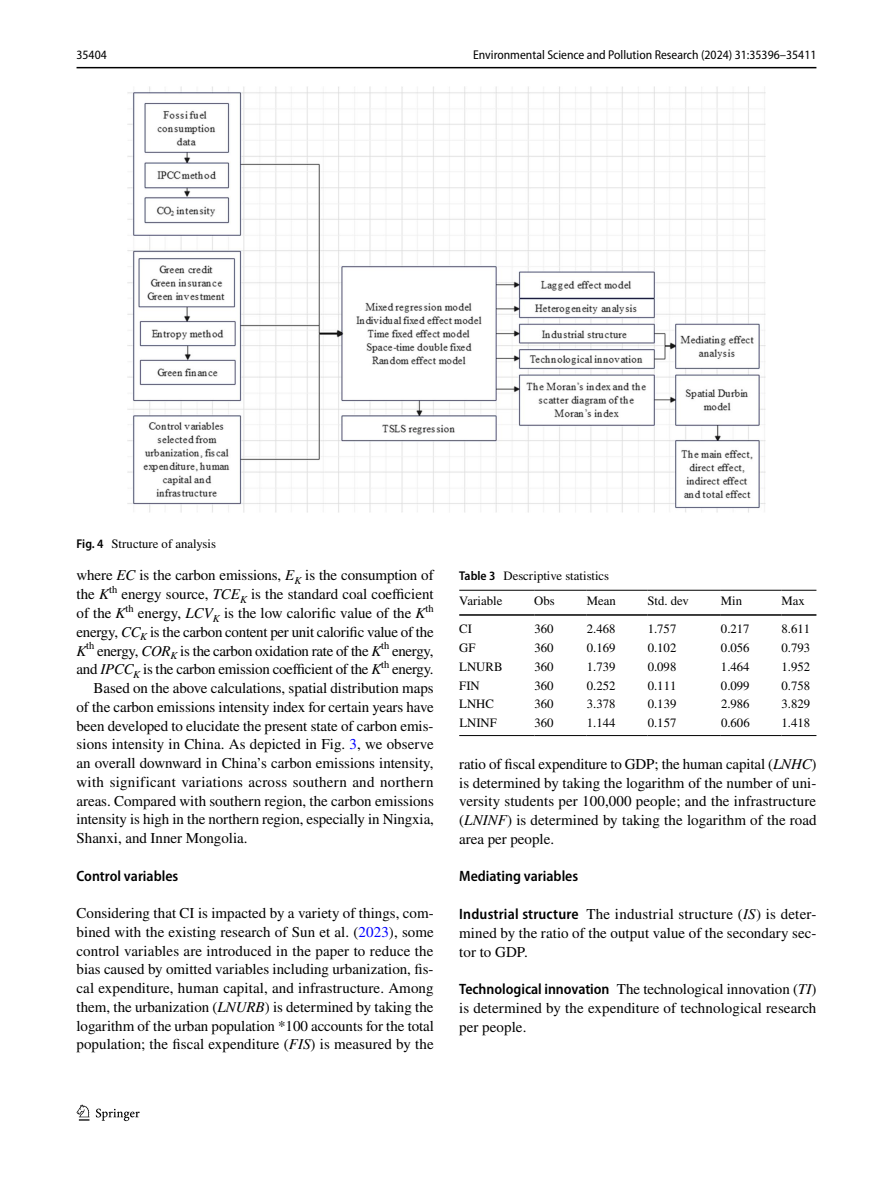
<style>
.page{position:relative;width:893px;height:1187px;background:#fff}
.page>*{position:absolute;margin:0;border:0;box-sizing:border-box;transform-origin:0 0}
.t1{font:15px/18.8px "STIX";letter-spacing:-.005em;color:#000;text-align:justify}
.t2{font:15px "STIX";letter-spacing:.02em;color:#000}
.t3{font:600 semi-condensed 15px "Myriad Pro";color:#000}
.t4{font:12.75px/25px "STIX";color:#000}
.t5{font:semi-condensed 12.75px "Myriad Pro";color:#000}
.s1{font-family:"Myriad Pro";font-weight:600;font-stretch:semi-condensed}
.s2{font-style:italic}
.s3{color:#00f}
</style>
<div class="page">
<hr style="left:77px;top:67px;width:739px;height:1px;background:#000">
<svg style="left:77px;top:1104px;width:12px;height:16px"></svg>
<svg style="left:96px;top:1108px;width:44px;height:12px"></svg>
<img style="left:128px;top:87px;width:637px;height:425px">
<hr style="left:459px;top:589px;width:75px;height:1px;background:#000">
<hr style="left:459px;top:614px;width:75px;height:1px;background:#000">
<hr style="left:534px;top:589px;width:53px;height:1px;background:#000">
<hr style="left:534px;top:614px;width:53px;height:1px;background:#000">
<hr style="left:587px;top:589px;width:61px;height:1px;background:#000">
<hr style="left:587px;top:614px;width:61px;height:1px;background:#000">
<hr style="left:648px;top:589px;width:73px;height:1px;background:#000">
<hr style="left:648px;top:614px;width:73px;height:1px;background:#000">
<hr style="left:721px;top:589px;width:60px;height:1px;background:#000">
<hr style="left:721px;top:614px;width:60px;height:1px;background:#000">
<hr style="left:781px;top:589px;width:35px;height:1px;background:#000">
<hr style="left:781px;top:614px;width:35px;height:1px;background:#000">
<hr style="left:459px;top:735px;width:75px;height:1px;background:#000">
<hr style="left:534px;top:735px;width:53px;height:1px;background:#000">
<hr style="left:587px;top:735px;width:61px;height:1px;background:#000">
<hr style="left:648px;top:735px;width:73px;height:1px;background:#000">
<hr style="left:721px;top:735px;width:60px;height:1px;background:#000">
<hr style="left:781px;top:735px;width:35px;height:1px;background:#000">
<p class="t5" style="left:77px;top:48px;width:32px">35404</p>
<p class="t5" style="left:473px;top:48px;width:345px">Environmental Science and Pollution Research (2024) 31:35396–35411</p>
<p class="t4" style="left:77px;top:531px;width:141px"><span class="s1">Fig. 4</span> Structure of analysis</p>
<p class="t1" style="left:77px;top:567px;width:359px">where <span class="s2">EC</span> is the carbon emissions, <span class="s2">E</span><sub>K</sub> is the consumption of</p>
<p class="t1" style="left:77px;top:585px;width:359px">the <span class="s2">K</span><sup>th</sup> energy source, <span class="s2">TCE</span><sub>K</sub> is the standard coal coefficient</p>
<p class="t1" style="left:77px;top:604px;width:359px">of the <span class="s2">K</span><sup>th</sup> energy, <span class="s2">LCV</span><sub>K</sub> is the low calorific value of the <span class="s2">K</span><sup>th</sup></p>
<p class="t1" style="left:77px;top:623px;width:359px">energy, <span class="s2">CC</span><sub>K</sub> is the carbon content per unit calorific value of the</p>
<p class="t1" style="left:77px;top:642px;width:359px"><span class="s2">K</span><sup>th</sup> energy, <span class="s2">COR</span><sub>K</sub> is the carbon oxidation rate of the <span class="s2">K</span><sup>th</sup> energy,</p>
<p class="t1" style="left:77px;top:660px;width:359px">and <span class="s2">IPCC</span><sub>K</sub> is the carbon emission coefficient of the <span class="s2">K</span><sup>th</sup> energy.</p>
<p class="t1" style="left:94px;top:679px;width:342px">Based on the above calculations, spatial distribution maps</p>
<p class="t1" style="left:77px;top:698px;width:359px">of the carbon emissions intensity index for certain years have</p>
<p class="t1" style="left:77px;top:717px;width:358px">been developed to elucidate the present state of carbon emis-</p>
<p class="t1" style="left:77px;top:735px;width:359px">sions intensity in China. As depicted in Fig. <span class="s3">3</span>, we observe</p>
<p class="t1" style="left:77px;top:754px;width:359px">an overall downward in China’s carbon emissions intensity,</p>
<p class="t2" style="left:77px;top:771px;width:359px">with significant variations across southern and northern</p>
<p class="t1" style="left:77px;top:792px;width:359px">areas. Compared with southern region, the carbon emissions</p>
<p class="t1" style="left:77px;top:810px;width:359px">intensity is high in the northern region, especially in Ningxia,</p>
<p class="t1" style="left:77px;top:829px;width:173px">Shanxi, and Inner Mongolia.</p>
<p class="t3" style="left:77px;top:867px;width:103px">Control variables</p>
<p class="t1" style="left:77px;top:904px;width:359px">Considering that CI is impacted by a variety of things, com&shy;bined with the existing research of Sun et al. (<span class="s3">2023</span>), some control variables are introduced in the paper to reduce the bias caused by omitted variables including urbanization, fis&shy;cal expenditure, human capital, and infrastructure. Among them, the urbanization (<span class="s2">LNURB</span>) is determined by taking the logarithm of the urban population *100 accounts for the total population; the fiscal expenditure (<span class="s2">FIS</span>) is measured by the</p>
<p class="t4" style="left:459px;top:564px;width:151px"><span class="s1">Table 3</span> Descriptive statistics<br>Variable</p>
<p class="t4" style="left:534px;top:589px;width:22px">Obs</p>
<p class="t4" style="left:587px;top:589px;width:31px">Mean</p>
<p class="t4" style="left:648px;top:589px;width:43px">Std. dev</p>
<p class="t4" style="left:721px;top:589px;width:23px">Min</p>
<p class="t4" style="left:781px;top:589px;width:25px">Max</p>
<p class="t4" style="left:459px;top:617px;width:14px">CI</p>
<p class="t4" style="left:534px;top:617px;width:21px">360</p>
<p class="t4" style="left:587px;top:617px;width:30px">2.468</p>
<p class="t4" style="left:648px;top:617px;width:30px">1.757</p>
<p class="t4" style="left:721px;top:617px;width:30px">0.217</p>
<p class="t4" style="left:781px;top:617px;width:30px">8.611</p>
<p class="t4" style="left:459px;top:636px;width:18px">GF</p>
<p class="t4" style="left:534px;top:636px;width:21px">360</p>
<p class="t4" style="left:587px;top:636px;width:30px">0.169</p>
<p class="t4" style="left:648px;top:636px;width:30px">0.102</p>
<p class="t4" style="left:721px;top:636px;width:30px">0.056</p>
<p class="t4" style="left:781px;top:636px;width:30px">0.793</p>
<p class="t4" style="left:459px;top:654px;width:45px">LNURB</p>
<p class="t4" style="left:534px;top:654px;width:21px">360</p>
<p class="t4" style="left:587px;top:654px;width:30px">1.739</p>
<p class="t4" style="left:648px;top:654px;width:30px">0.098</p>
<p class="t4" style="left:721px;top:654px;width:30px">1.464</p>
<p class="t4" style="left:781px;top:654px;width:30px">1.952</p>
<p class="t4" style="left:459px;top:673px;width:22px">FIN</p>
<p class="t4" style="left:534px;top:673px;width:21px">360</p>
<p class="t4" style="left:587px;top:673px;width:30px">0.252</p>
<p class="t4" style="left:648px;top:673px;width:30px">0.111</p>
<p class="t4" style="left:721px;top:673px;width:30px">0.099</p>
<p class="t4" style="left:781px;top:673px;width:30px">0.758</p>
<p class="t4" style="left:459px;top:692px;width:36px">LNHC</p>
<p class="t4" style="left:534px;top:692px;width:21px">360</p>
<p class="t4" style="left:587px;top:692px;width:30px">3.378</p>
<p class="t4" style="left:648px;top:692px;width:30px">0.139</p>
<p class="t4" style="left:721px;top:692px;width:30px">2.986</p>
<p class="t4" style="left:781px;top:692px;width:30px">3.829</p>
<p class="t4" style="left:459px;top:711px;width:39px">LNINF</p>
<p class="t4" style="left:534px;top:711px;width:21px">360</p>
<p class="t4" style="left:587px;top:711px;width:30px">1.144</p>
<p class="t4" style="left:648px;top:711px;width:30px">0.157</p>
<p class="t4" style="left:721px;top:711px;width:30px">0.606</p>
<p class="t4" style="left:781px;top:711px;width:30px">1.418</p>
<p class="t1" style="left:459px;top:755px;width:359px">ratio of fiscal expenditure to GDP; the human capital (<span class="s2">LNHC</span>) is determined by taking the logarithm of the number of uni&shy;versity students per 100,000 people; and the infrastructure (<span class="s2">LNINF</span>) is determined by taking the logarithm of the road area per people.</p>
<p class="t3" style="left:459px;top:868px;width:121px">Mediating variables</p>
<p class="t1" style="left:459px;top:905px;width:359px"><span class="s1">Industrial structure</span> The industrial structure (<span class="s2">IS</span>) is deter&shy;mined by the ratio of the output value of the secondary sec&shy;tor to GDP.</p>
<p class="t1" style="left:459px;top:980px;width:359px"><span class="s1">Technological innovation</span> The technological innovation (<span class="s2">TI</span>) is determined by the expenditure of technological research per people.</p>
</div>
